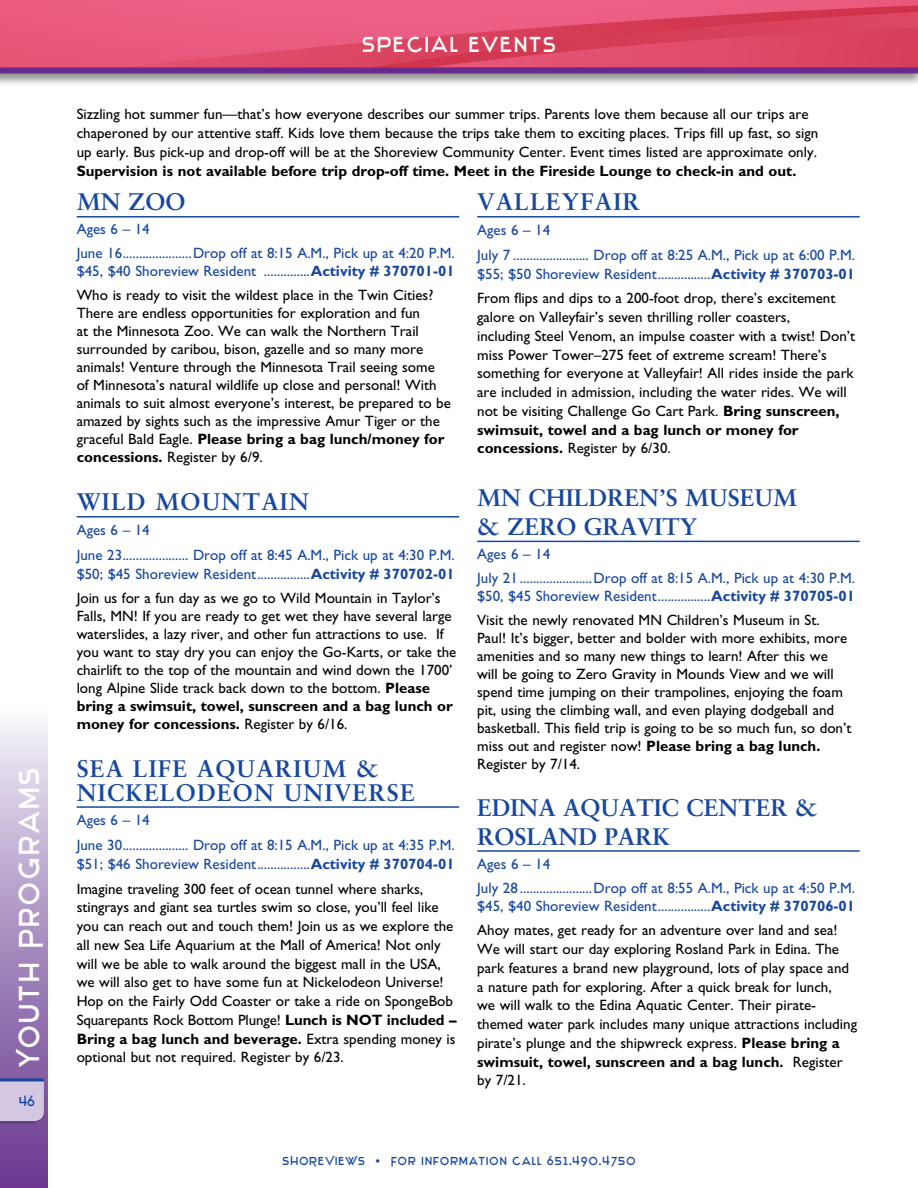
<style>
.page{position:relative;width:918px;height:1188px;background:#fff}
.page>*{position:absolute;margin:0;border:0;box-sizing:border-box;transform-origin:0 0}
.t1{font:30px "Stentiga";letter-spacing:.1em;color:#fff}
.t2{font:700 24px/28.8px "Sabon";color:#17479e}
.t3{font:700 24px/24px "Sabon";letter-spacing:.05em;color:#17479e}
.t4{font:22.5px "Stentiga";letter-spacing:.1em;color:#fff}
.t5{font:15px/18.8px "Gill Sans";color:#000}
.t6{font:15px/24px "Gill Sans";color:#17479e}
.t7{font:700 15px "Gill Sans";color:#000}
.t8{font:13.5px "Stentiga";color:#17479e}
.t9{font:12px "Stentiga";letter-spacing:.1em;color:#17479e}
.s1{color:#17479e}
.s2{font-weight:700;color:#17479e}
.s3{font-weight:700}
.s4{font-family:"Univers";font-weight:700;font-size:13.5px}
</style>
<div class="page">
<div style="left:0;top:702px;width:47px;height:486px;background:linear-gradient(to bottom,#f3f3fa,#65308b)"></div>
<div style="left:0;top:1078px;width:44px;height:47px;background:#000;opacity:.45"></div>
<div style="left:0;top:1081px;width:44px;height:40px;background:#d3c7e1"></div>
<div style="left:0;top:0;width:918px;height:87px;background:#000;opacity:.45"></div>
<svg style="left:0;top:0;width:918px;height:68px;background:#e25071"></svg>
<hr style="left:0;top:1078px;width:44px;height:3px;background:#17479e">
<div style="left:0;top:68px;width:918px;height:6px;background:#682b8d"></div>
<hr style="left:77px;top:216px;width:382px;height:2px;background:#17479e">
<hr style="left:77px;top:516px;width:382px;height:2px;background:#17479e">
<hr style="left:77px;top:806px;width:382px;height:2px;background:#17479e">
<hr style="left:477px;top:216px;width:383px;height:2px;background:#17479e">
<hr style="left:477px;top:541px;width:383px;height:1px;background:#17479e">
<hr style="left:477px;top:850px;width:383px;height:2px;background:#17479e">
<h1 class="t1" style="left:13px;top:1067px;width:301px;rotate:-90deg">YOUTH PROGRAMS</h1>
<p class="t8" style="left:19px;top:1094px;width:17px">46</p>
<h3 class="t4" style="left:362px;top:32px;width:195px">SPECIAL EVENTS</h3>
<p class="t5" style="left:77px;top:105px;width:743px">Sizzling hot summer fun—that’s how everyone describes our summer trips. Parents love them because all our trips are chaperoned by our attentive staff. Kids love them because the trips take them to exciting places. Trips fill up fast, so sign up early. Bus pick-up and drop-off will be at the Shoreview Community Center. Event times listed are approximate only.</p>
<p class="t7" style="left:77px;top:162px;width:721px">Supervision is not available before trip drop-off time. Meet in the Fireside Lounge to check-in and out.</p>
<h2 class="t2" style="left:77px;top:187px;width:110px">MN ZOO</h2>
<p class="t6" style="left:77px;top:217px;width:380px">Ages 6 – 14<br>June 16.....................Drop off at 8:15 A.M., Pick up at 4:20 P.M.</p>
<p class="t5" style="left:77px;top:259px;width:380px;line-height:24px"><span class="s1">$45, $40 Shoreview Resident ..............</span><span class="s2">Activity # 370701-01<br></span>Who is ready to visit the wildest place in the Twin Cities?</p>
<p class="t5" style="left:77px;top:304px;width:376px;line-height:18px">There are endless opportunities for exploration and fun<br>at the Minnesota Zoo. We can walk the Northern Trail surrounded by caribou, bison, gazelle and so many more animals! Venture through the Minnesota Trail seeing some<br>of Minnesota’s natural wildlife up close and personal! With animals to suit almost everyone’s interest, be prepared to be amazed by sights such as the impressive Amur Tiger or the graceful Bald Eagle. <span class="s3">Please bring a bag lunch/money for concessions.</span> Register by 6/9.</p>
<h2 class="t3" style="left:77px;top:489px;width:234px">WILD MOUNTAIN</h2>
<p class="t6" style="left:77px;top:518px;width:380px;line-height:24.8px">Ages 6 – 14<br>June 23.................... Drop off at 8:45 A.M., Pick up at 4:30 P.M.</p>
<p class="t5" style="left:77px;top:562px;width:380px;line-height:24px"><span class="s1">$50; $45 Shoreview Resident................</span><span class="s2">Activity # 370702-01<br></span>Join us for a fun day as we go to Wild Mountain in Taylor’s</p>
<p class="t5" style="left:77px;top:607px;width:381px;line-height:18px">Falls, MN! If you are ready to get wet they have several large waterslides, a lazy river, and other fun attractions to use. If you want to stay dry you can enjoy the Go-Karts, or take the chairlift to the top of the mountain and wind down the 1700’ long Alpine Slide track back down to the bottom. <span class="s3">Please bring a swimsuit, towel, sunscreen and a bag lunch or money for concessions.</span> Register by 6/16.</p>
<h2 class="t3" style="left:77px;top:756px;width:340px">SEA LIFE AQUARIUM &amp;<br>NICKELODEON UNIVERSE</h2>
<p class="t6" style="left:77px;top:808px;width:380px;line-height:24.8px">Ages 6 – 14<br>June 30.................... Drop off at 8:15 A.M., Pick up at 4:35 P.M.</p>
<p class="t5" style="left:77px;top:851px;width:380px;line-height:24.8px"><span class="s1">$51; $46 Shoreview Resident................</span><span class="s2">Activity # 370704-01<br></span>Imagine traveling 300 feet of ocean tunnel where sharks,</p>
<p class="t5" style="left:77px;top:898px;width:381px">stingrays and giant sea turtles swim so close, you’ll feel like you can reach out and touch them! Join us as we explore the all new Sea Life Aquarium at the Mall of America! Not only will we be able to walk around the biggest mall in the USA, we will also get to have some fun at Nickelodeon Universe!<br>Hop on the Fairly Odd Coaster or take a ride on SpongeBob Squarepants Rock Bottom Plunge! <span class="s3">Lunch is NOT included – Bring a bag lunch and beverage.</span> Extra spending money is optional but not required. Register by 6/23.</p>
<h2 class="t3" style="left:477px;top:189px;width:164px">VALLEYFAIR</h2>
<p class="t6" style="left:477px;top:218px;width:380px;line-height:24.8px">Ages 6 – 14<br>July 7 ....................... Drop off at 8:25 A.M., Pick up at 6:00 P.M.</p>
<p class="t5" style="left:477px;top:261px;width:380px;line-height:24.8px"><span class="s1">$55; $50 Shoreview Resident................</span><span class="s2">Activity # 370703-01<br></span>From flips and dips to a 200-foot drop, there’s excitement</p>
<p class="t5" style="left:477px;top:308px;width:380px">galore on Valleyfair’s seven thrilling roller coasters,<br>including Steel Venom, an impulse coaster with a twist! Don’t miss Power Tower–275 feet of extreme scream! There’s something for everyone at Valleyfair! All rides inside the park are included in admission, including the water rides. We will not be visiting Challenge Go Cart Park. <span class="s3">Bring sunscreen, swimsuit, towel and a bag lunch or money for concessions.</span> Register by 6/30.</p>
<h2 class="t2" style="left:477px;top:483px;width:321px">MN CHILDREN’S MUSEUM &amp; ZERO GRAVITY</h2>
<p class="t6" style="left:477px;top:542px;width:380px">Ages 6 – 14<br>July 21 ......................Drop off at 8:15 A.M., Pick up at 4:30 P.M.</p>
<p class="t5" style="left:477px;top:584px;width:380px;line-height:24px"><span class="s1">$50, $45 Shoreview Resident................</span><span class="s2">Activity # 370705-01<br></span>Visit the newly renovated MN Children’s Museum in St.</p>
<p class="t5" style="left:477px;top:629px;width:376px;line-height:18px">Paul! It’s bigger, better and bolder with more exhibits, more amenities and so many new things to learn! After this we will be going to Zero Gravity in Mounds View and we will spend time jumping on their trampolines, enjoying the foam pit, using the climbing wall, and even playing dodgeball and basketball. This field trip is going to be so much fun, so don’t miss out and register now! <span class="s3">Please bring a bag lunch.<br></span>Register by 7/14.</p>
<h2 class="t2" style="left:477px;top:792px;width:342px">EDINA AQUATIC CENTER &amp;<br>ROSLAND PARK</h2>
<p class="t6" style="left:477px;top:852px;width:380px">Ages 6 – 14<br>July 28 ......................Drop off at 8:55 A.M., Pick up at 4:50 P.M.</p>
<p class="t5" style="left:477px;top:893px;width:380px;line-height:24.8px"><span class="s1">$45, $40 Shoreview Resident................</span><span class="s2">Activity # 370706-01<br></span>Ahoy mates, get ready for an adventure over land and sea!</p>
<p class="t5" style="left:477px;top:940px;width:381px">We will start our day exploring Rosland Park in Edina. The park features a brand new playground, lots of play space and a nature path for exploring. After a quick break for lunch,<br>we will walk to the Edina Aquatic Center. Their pirate&shy;themed water park includes many unique attractions including pirate’s plunge and the shipwreck express. <span class="s3">Please bring a swimsuit, towel, sunscreen and a bag lunch.</span> Register by 7/21.</p>
<p class="t9" style="left:283px;top:1154px;width:354px">SHOREVIEWS <span class="s4">•</span> FOR INFORMATION CALL 651.490.4750</p>
</div>
